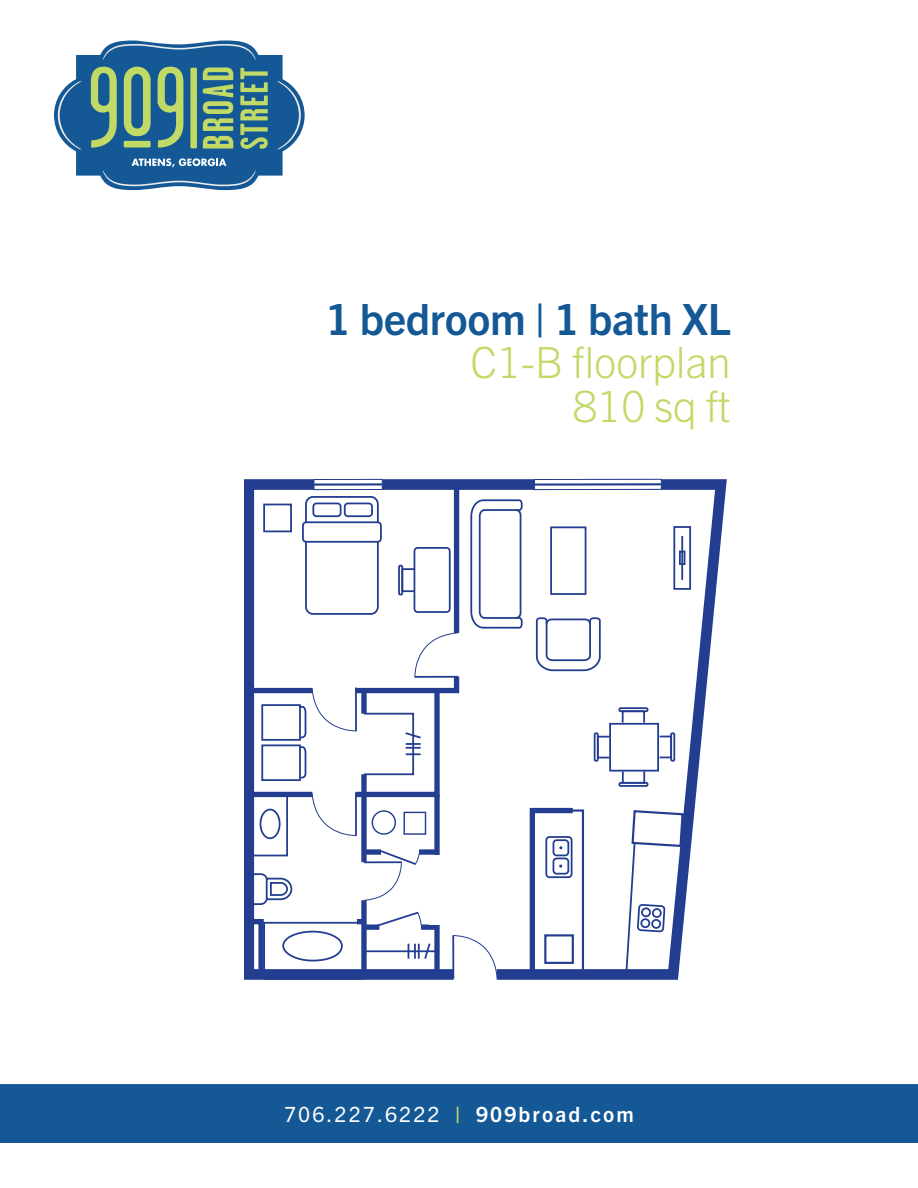
<style>
.page{position:relative;width:918px;height:1188px;background:#fff}
.page>*{position:absolute;margin:0;border:0;box-sizing:border-box;transform-origin:0 0}
.t1{font:300 43.2px/43.2px "Trade Gothic Next LT Pro";letter-spacing:-.01em;color:#c1d965;text-align:right}
.t2{font:700 43.2px "Trade Gothic Next LT Pro";letter-spacing:-.01em;color:#145895}
.t3{font:21px "Trade Gothic Next LT Pro";letter-spacing:.1em;color:#fff}
.s1{font-weight:800;color:#c1d965}
.s2{font-weight:700}
</style>
<div class="page">
<svg style="left:244px;top:478px;width:483px;height:502px"></svg>
<div style="left:249px;top:688px;width:63px;height:5px;background:#233d90"></div>
<div style="left:454px;top:485px;width:5px;height:148px;background:#233d90"></div>
<div style="left:361px;top:774px;width:6px;height:88px;background:#233d90"></div>
<div style="left:361px;top:900px;width:6px;height:74px;background:#233d90"></div>
<div style="left:249px;top:792px;width:63px;height:5px;background:#233d90"></div>
<div style="left:434px;top:794px;width:6px;height:180px;background:#233d90"></div>
<div style="left:364px;top:924px;width:15px;height:6px;background:#233d90"></div>
<div style="left:421px;top:924px;width:16px;height:6px;background:#233d90"></div>
<svg style="left:357px;top:919px;width:4px;height:3px"></svg>
<svg style="left:245px;top:916px;width:21px;height:64px"></svg>
<div style="left:364px;top:849px;width:73px;height:6px;background:#233d90"></div>
<svg style="left:373px;top:910px;width:50px;height:20px"></svg>
<svg style="left:451px;top:934px;width:47px;height:46px"></svg>
<div style="left:414px;top:547px;width:37px;height:66px;border:2px solid #233d90;border-radius:3px"></div>
<div style="left:401px;top:568px;width:14px;height:24px;border:2px solid #233d90"></div>
<div style="left:398px;top:565px;width:5px;height:31px;border:2px solid #233d90"></div>
<svg style="left:470px;top:498px;width:54px;height:131px"></svg>
<svg style="left:535px;top:616px;width:67px;height:56px"></svg>
<svg style="left:527px;top:805px;width:51px;height:175px"></svg>
<div style="left:553px;top:839px;width:16px;height:17px;border:2px solid #233d90;border-radius:3px"></div>
<div style="left:545px;top:836px;width:28px;height:42px;border:2px solid #233d90;border-radius:3px"></div>
<svg style="left:673px;top:525px;width:19px;height:66px"></svg>
<hr style="left:681px;top:536px;width:2px;height:44px;background:#233d90">
<div style="left:679px;top:551px;width:6px;height:14px;border:2px solid #233d90"></div>
<div style="left:282px;top:931px;width:61px;height:30px;border:2px solid #233d90;border-radius:50%"></div>
<div style="left:302px;top:521px;width:80px;height:22px;border:2px solid #233d90;border-radius:3px"></div>
<svg style="left:304px;top:540px;width:76px;height:76px"></svg>
<svg style="left:304px;top:495px;width:76px;height:30px"></svg>
<div style="left:261px;top:704px;width:40px;height:37px;border:2px solid #233d90"></div>
<div style="left:261px;top:744px;width:40px;height:37px;border:2px solid #233d90"></div>
<svg style="left:252px;top:872px;width:41px;height:34px"></svg>
<div style="left:550px;top:526px;width:36px;height:69px;border:2px solid #233d90"></div>
<svg style="left:298px;top:632px;width:164px;height:206px"></svg>
<svg style="left:408px;top:942px;width:24px;height:19px"></svg>
<hr style="left:364px;top:950px;width:74px;height:2px;background:#233d90">
<div style="left:263px;top:504px;width:29px;height:28px;border:2px solid #233d90"></div>
<div style="left:609px;top:723px;width:50px;height:49px;border:2px solid #233d90"></div>
<div style="left:622px;top:710px;width:23px;height:13px;border:2px solid #233d90"></div>
<div style="left:618px;top:707px;width:30px;height:5px;border:2px solid #233d90"></div>
<div style="left:622px;top:771px;width:23px;height:13px;border:2px solid #233d90"></div>
<div style="left:618px;top:782px;width:30px;height:5px;border:2px solid #233d90"></div>
<div style="left:659px;top:736px;width:13px;height:22px;border:2px solid #233d90"></div>
<div style="left:670px;top:732px;width:5px;height:30px;border:2px solid #233d90"></div>
<div style="left:597px;top:736px;width:13px;height:22px;border:2px solid #233d90"></div>
<div style="left:594px;top:732px;width:5px;height:30px;border:2px solid #233d90"></div>
<div style="left:260px;top:809px;width:21px;height:30px;border:2px solid #233d90;border-radius:50%"></div>
<div style="left:363px;top:713px;width:51px;height:62px;border:2px solid #233d90"></div>
<div style="left:248px;top:794px;width:40px;height:62px;border:2px solid #233d90"></div>
<div style="left:263px;top:922px;width:102px;height:58px;border:2px solid #233d90"></div>
<div style="left:531px;top:809px;width:53px;height:167px;border:2px solid #233d90"></div>
<div style="left:314px;top:479px;width:68px;height:11px;background:#fff"></div>
<div style="left:314px;top:479px;width:69px;height:11px;border:1px solid #233d90"></div>
<hr style="left:314px;top:483px;width:68px;height:3px;background:#233d90">
<div style="left:535px;top:479px;width:126px;height:11px;background:#fff"></div>
<div style="left:534px;top:479px;width:128px;height:11px;border:1px solid #233d90"></div>
<hr style="left:535px;top:483px;width:126px;height:3px;background:#233d90">
<div style="left:381px;top:848px;width:38px;height:9px;background:#fff"></div>
<div style="left:429px;top:855px;width:15px;height:70px;background:#fff"></div>
<div style="left:372px;top:810px;width:24px;height:25px;border:1px solid #233d90;border-radius:50%"></div>
<div style="left:404px;top:812px;width:22px;height:23px;border:1px solid #233d90"></div>
<svg style="left:624px;top:809px;width:65px;height:171px"></svg>
<div style="left:544px;top:934px;width:30px;height:30px;border:2px solid #233d90"></div>
<svg style="left:362px;top:849px;width:58px;height:52px"></svg>
<div style="left:0;top:1084px;width:918px;height:59px;background:#145895"></div>
<svg style="left:54px;top:41px;width:251px;height:149px"></svg>
<h1 class="t2" style="left:326px;top:289px;width:407px">1 bedroom | 1 bath XL</h1>
<h1 class="t1" style="left:471px;top:338px;width:262px">C1-B floorplan<br>810 sq ft</h1>
<p class="t3" style="left:284px;top:1100px;width:351px">706.227.6222 <span class="s1">|</span> <span class="s2">909broad.com</span></p>
</div>
